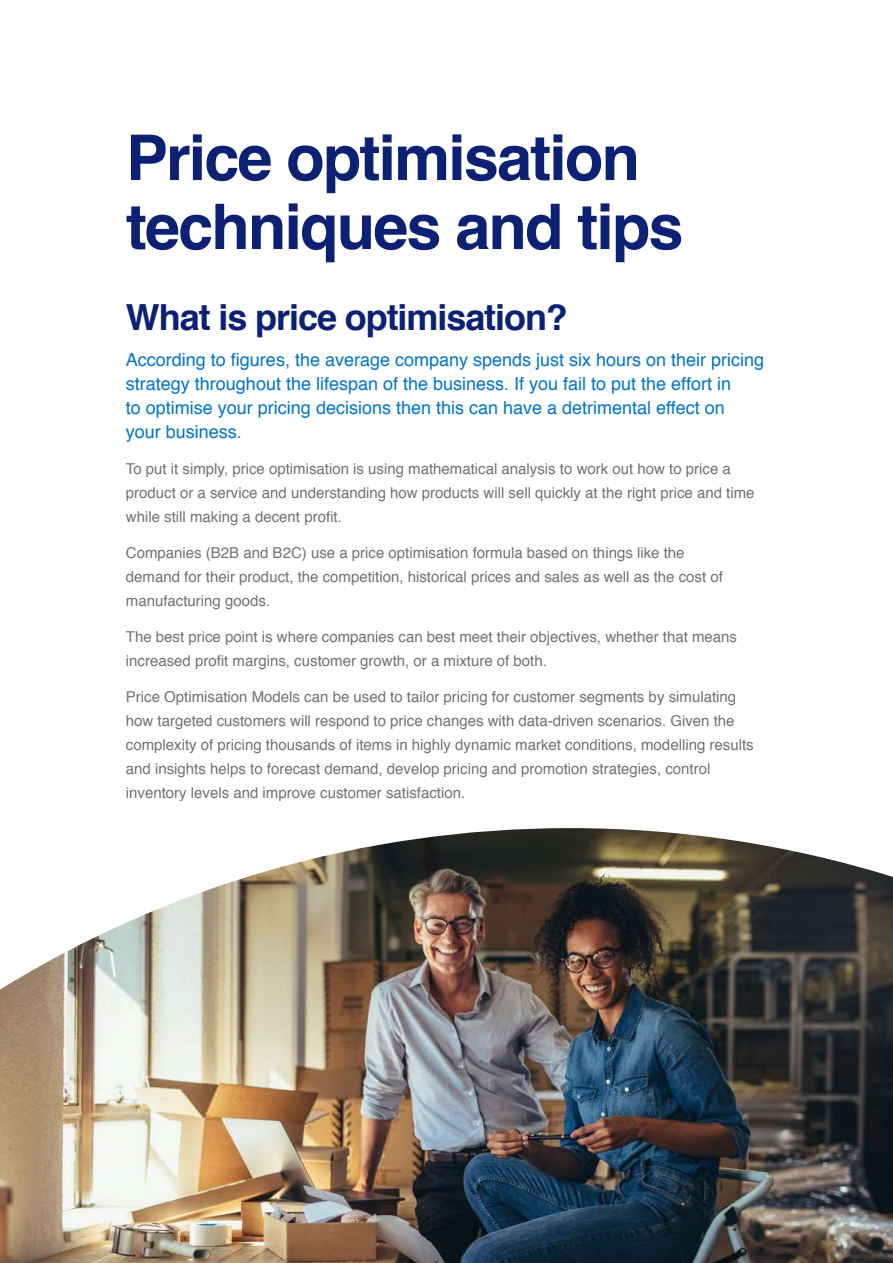
<style>
.page{position:relative;width:893px;height:1263px;background:#fff}
.page>*{position:absolute;margin:0;border:0;box-sizing:border-box;transform-origin:0 0}
.t1{font:700 63px/69px "Helvetica";letter-spacing:-.03em;color:#0c2074}
.t2{font:700 36px "Helvetica";letter-spacing:-.03em;color:#0c2074}
.t3{font:18px/24px "Helvetica";color:#0075c9}
.t4{font:15px/24px "Helvetica";color:#707271}
</style>
<div class="page">
<img style="left:0;top:828px;width:893px;height:435px">
<h1 class="t1" style="left:126px;top:124px;width:559px">Price optimisation techniques and tips</h1>
<h2 class="t2" style="left:126px;top:288px;width:444px">What is price optimisation?</h2>
<p class="t3" style="left:126px;top:348px;width:640px">According to figures, the average company spends just six hours on their pricing strategy throughout the lifespan of the business. If you fail to put the effort in<br>to optimise your pricing decisions then this can have a detrimental effect on your business.</p>
<p class="t4" style="left:126px;top:457px;width:630px">To put it simply, price optimisation is using mathematical analysis to work out how to price a product or a service and understanding how products will sell quickly at the right price and time while still making a decent profit.</p>
<p class="t4" style="left:126px;top:541px;width:598px">Companies (B2B and B2C) use a price optimisation formula based on things like the demand for their product, the competition, historical prices and sales as well as the cost of manufacturing goods.</p>
<p class="t4" style="left:126px;top:625px;width:613px">The best price point is where companies can best meet their objectives, whether that means increased profit margins, customer growth, or a mixture of both.</p>
<p class="t4" style="left:126px;top:685px;width:629px">Price Optimisation Models can be used to tailor pricing for customer segments by simulating how targeted customers will respond to price changes with data-driven scenarios. Given the complexity of pricing thousands of items in highly dynamic market conditions, modelling results and insights helps to forecast demand, develop pricing and promotion strategies, control inventory levels and improve customer satisfaction.</p>
</div>
